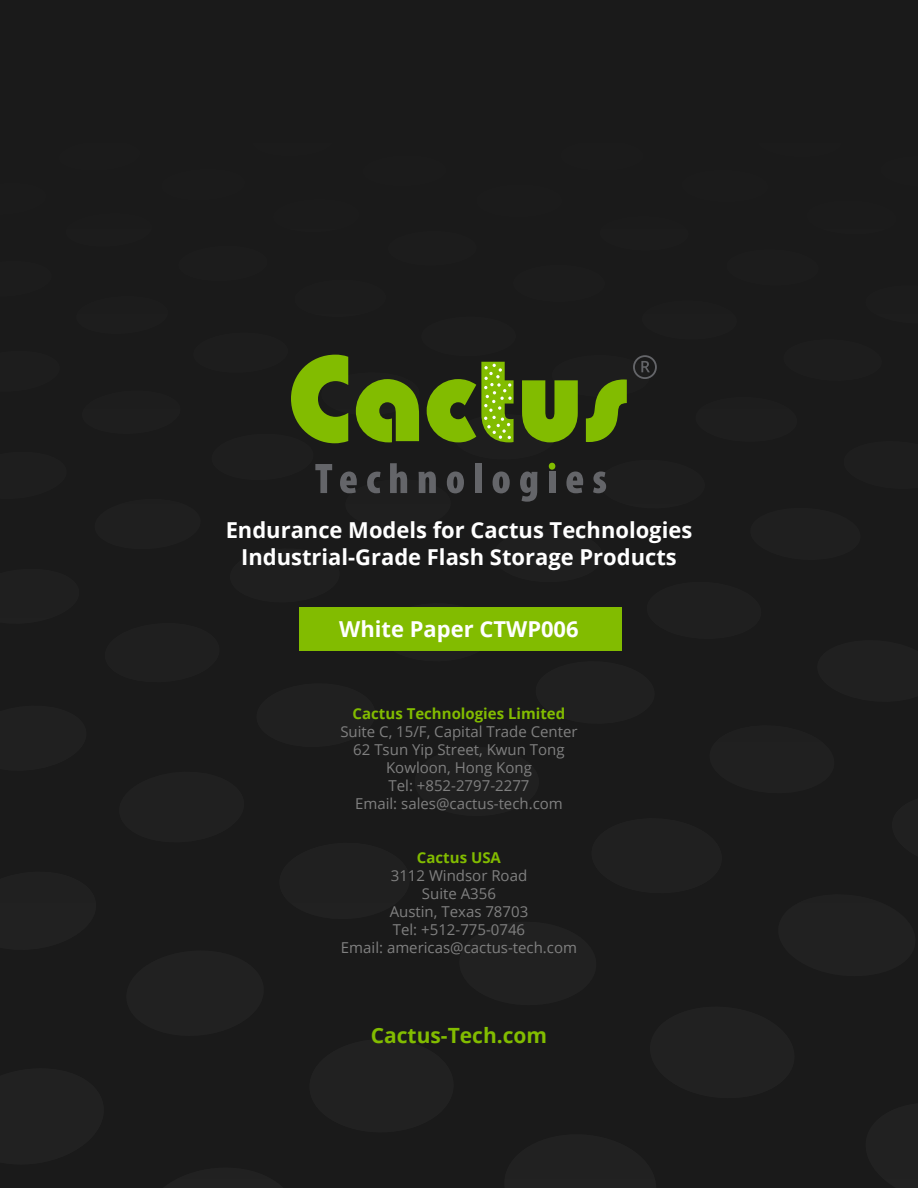
<style>
.page{position:relative;width:918px;height:1188px;background:#1a1a1a}
.page>*{position:absolute;margin:0;border:0;box-sizing:border-box;transform-origin:0 0}
.t1{font:700 21.9px/27px "Open Sans";color:#fff;text-align:center}
.t2{font:700 21px "Open Sans";color:#82bc00}
.t3{font:15px/18px "Open Sans";color:#808080;text-align:center}
.t4{font:700 15px "Open Sans";color:#82bc00}
</style>
<div class="page">
<svg style="left:291px;top:354px;width:366px;height:148px"></svg>
<div style="left:633px;top:355px;width:24px;height:24px;border:2px solid #646569;border-radius:50%"></div>
<div style="left:299px;top:607px;width:323px;height:44px;background:#82bc00"></div>
<h1 class="t1" style="left:226px;top:516px;width:468px">Endurance Models for Cactus Technologies<br>Industrial-Grade Flash Storage Products</h1>
<h1 class="t1" style="left:339px;top:615px;width:241px">White Paper CTWP006</h1>
<p class="t4" style="left:353px;top:703px;width:214px">Cactus Technologies Limited</p>
<p class="t3" style="left:340px;top:722px;width:239px">Suite C, 15/F, Capital Trade Center<br>62 Tsun Yip Street, Kwun Tong<br>Kowloon, Hong Kong<br>Tel: +852-2797-2277<br>Email: sales@cactus-tech.com</p>
<p class="t4" style="left:417px;top:847px;width:86px">Cactus USA</p>
<p class="t3" style="left:341px;top:866px;width:238px">3112 Windsor Road<br>Suite A356<br>Austin, Texas 78703<br>Tel: +512-775-0746<br>Email: americas@cactus-tech.com</p>
<h2 class="t2" style="left:371px;top:1020px;width:178px">Cactus-Tech.com</h2>
</div>
